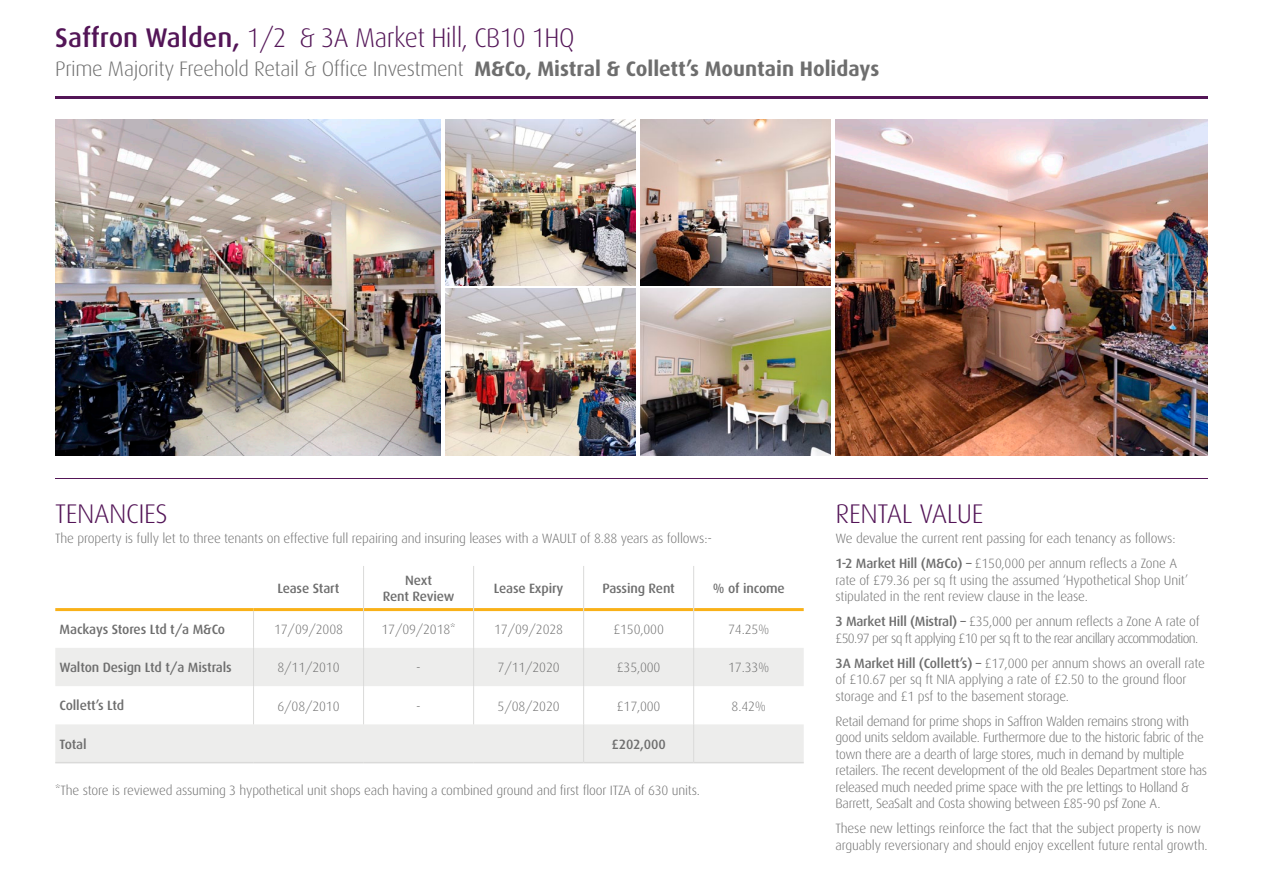
<style>
.page{position:relative;width:1263px;height:893px;background:#fff}
.page>*{position:absolute;margin:0;border:0;box-sizing:border-box;transform-origin:0 0}
.t1{font:300 27px "Dax";letter-spacing:-.015em;color:#531557;scale:.96 1}
.t2{font:300 27px "Dax";letter-spacing:-.015em;color:#531557}
.t3{font:300 21px "Dax";letter-spacing:-.02em;color:#6e6e6e}
.t4{font:300 13.5px/16.5px "Dax";letter-spacing:-.02em;color:#6e6e6e}
.t5{font:500 13.5px/16.2px "Dax";letter-spacing:-.01em;color:#6e6e6e;text-align:center}
.t6{font:300 13.5px/16.5px "Dax";letter-spacing:-.05em;color:#6e6e6e}
.s1{font-weight:500}
.s2{font-weight:700}
</style>
<div class="page">
<svg style="left:55px;top:648px;width:749px;height:114px;fill:#ededec"></svg>
<hr style="left:55px;top:608px;width:199px;height:3px;background:#f9b118">
<hr style="left:254px;top:608px;width:109px;height:3px;background:#f9b118">
<hr style="left:364px;top:608px;width:109px;height:3px;background:#f9b118">
<hr style="left:474px;top:608px;width:109px;height:3px;background:#f9b118">
<hr style="left:584px;top:608px;width:109px;height:3px;background:#f9b118">
<hr style="left:694px;top:608px;width:110px;height:3px;background:#f9b118">
<hr style="left:55px;top:762px;width:199px;height:1px;background:#dadad9">
<hr style="left:254px;top:762px;width:110px;height:1px;background:#dadad9">
<hr style="left:364px;top:762px;width:110px;height:1px;background:#dadad9">
<hr style="left:474px;top:762px;width:110px;height:1px;background:#dadad9">
<hr style="left:584px;top:762px;width:110px;height:1px;background:#dadad9">
<hr style="left:694px;top:762px;width:110px;height:1px;background:#dadad9">
<hr style="left:363px;top:566px;width:1px;height:44px;background:#dadad9">
<hr style="left:473px;top:566px;width:1px;height:44px;background:#dadad9">
<hr style="left:583px;top:566px;width:1px;height:44px;background:#dadad9">
<hr style="left:693px;top:566px;width:1px;height:44px;background:#dadad9">
<hr style="left:253px;top:611px;width:1px;height:37px;background:#dadad9">
<hr style="left:363px;top:610px;width:1px;height:38px;background:#dadad9">
<hr style="left:473px;top:610px;width:1px;height:38px;background:#dadad9">
<hr style="left:583px;top:610px;width:1px;height:38px;background:#dadad9">
<hr style="left:693px;top:610px;width:1px;height:38px;background:#dadad9">
<hr style="left:253px;top:648px;width:1px;height:38px;background:#dadad9">
<hr style="left:363px;top:648px;width:1px;height:38px;background:#dadad9">
<hr style="left:473px;top:648px;width:1px;height:38px;background:#dadad9">
<hr style="left:583px;top:648px;width:1px;height:38px;background:#dadad9">
<hr style="left:693px;top:648px;width:1px;height:38px;background:#dadad9">
<hr style="left:253px;top:686px;width:1px;height:38px;background:#dadad9">
<hr style="left:363px;top:686px;width:1px;height:38px;background:#dadad9">
<hr style="left:473px;top:686px;width:1px;height:38px;background:#dadad9">
<hr style="left:583px;top:686px;width:1px;height:38px;background:#dadad9">
<hr style="left:693px;top:686px;width:1px;height:38px;background:#dadad9">
<hr style="left:583px;top:724px;width:1px;height:38px;background:#dadad9">
<hr style="left:693px;top:724px;width:1px;height:38px;background:#dadad9">
<hr style="left:55px;top:96px;width:1153px;height:3px;background:#531557">
<hr style="left:55px;top:478px;width:1153px;height:1px;background:#531557">
<img style="left:445px;top:119px;width:191px;height:166px">
<img style="left:640px;top:119px;width:191px;height:166px">
<img style="left:55px;top:119px;width:386px;height:336px">
<img style="left:835px;top:119px;width:373px;height:337px">
<img style="left:445px;top:289px;width:191px;height:166px">
<img style="left:640px;top:289px;width:191px;height:166px">
<h1 class="t1" style="left:55px;top:23px;width:542px"><span class="s1">Saffron Walden,</span> 1/2 &amp; 3A Market Hill, CB10 1HQ</h1>
<h2 class="t3" style="left:55px;top:57px;width:826px">Prime Majority Freehold Retail &amp; Office Investment <span class="s2">M&amp;Co, Mistral &amp; Collett’s Mountain Holidays</span></h2>
<h1 class="t2" style="left:55px;top:499px;width:114px">TENANCIES</h1>
<p class="t4" style="left:55px;top:531px;width:658px">The property is fully let to three tenants on effective full repairing and insuring leases with a WAULT of 8.88 years as follows:-</p>
<p class="t5" style="left:277px;top:580px;width:63px">Lease Start</p>
<p class="t5" style="left:383px;top:572px;width:73px">Next<br>Rent Review</p>
<p class="t5" style="left:494px;top:580px;width:71px">Lease Expiry</p>
<p class="t5" style="left:602px;top:580px;width:74px">Passing Rent</p>
<p class="t5" style="left:713px;top:580px;width:73px">% of income</p>
<p class="t5" style="left:60px;top:621px;width:167px">Mackays Stores Ltd t/a M&amp;Co</p>
<p class="t4" style="left:274px;top:621px;width:70px">17/09/2008</p>
<p class="t4" style="left:382px;top:621px;width:76px">17/09/2018*</p>
<p class="t4" style="left:494px;top:621px;width:70px">17/09/2028</p>
<p class="t4" style="left:613px;top:621px;width:52px">£150,000</p>
<p class="t4" style="left:728px;top:621px;width:43px">74.25%</p>
<p class="t5" style="left:60px;top:659px;width:174px">Walton Design Ltd t/a Mistrals</p>
<p class="t4" style="left:277px;top:659px;width:64px">8/11/2010</p>
<p class="t4" style="left:416px;top:659px;width:6px">-</p>
<p class="t4" style="left:498px;top:659px;width:64px">7/11/2020</p>
<p class="t4" style="left:617px;top:659px;width:45px">£35,000</p>
<p class="t4" style="left:728px;top:659px;width:43px">17.33%</p>
<p class="t5" style="left:60px;top:698px;width:66px">Collett’s Ltd</p>
<p class="t4" style="left:277px;top:698px;width:64px">6/08/2010</p>
<p class="t4" style="left:416px;top:698px;width:6px">-</p>
<p class="t4" style="left:498px;top:698px;width:64px">5/08/2020</p>
<p class="t4" style="left:617px;top:698px;width:45px">£17,000</p>
<p class="t4" style="left:732px;top:698px;width:36px">8.42%</p>
<p class="t5" style="left:60px;top:736px;width:29px">Total</p>
<p class="t5" style="left:611px;top:736px;width:56px">£202,000</p>
<p class="t4" style="left:55px;top:782px;width:646px">*The store is reviewed assuming 3 hypothetical unit shops each having a combined ground and first floor ITZA of 630 units.</p>
<h1 class="t2" style="left:835px;top:499px;width:149px">RENTAL VALUE</h1>
<p class="t4" style="left:835px;top:526px;width:343px;line-height:25px">We devalue the current rent passing for each tenancy as follows:<br><span class="s1">1-2 Market Hill (M&amp;Co) –</span> £150,000 per annum reflects a Zone A</p>
<p class="t4" style="left:835px;top:572px;width:354px">rate of £79.36 per sq ft using the assumed ‘Hypothetical Shop Unit’ stipulated in the rent review clause in the lease.</p>
<p class="t6" style="left:835px;top:614px;width:365px"><span class="s1">3 Market Hill (Mistral) –</span> £35,000 per annum reflects a Zone A rate of £50.97 per sq ft applying £10 per sq ft to the rear ancillary accommodation.</p>
<p class="t4" style="left:835px;top:655px;width:371px"><span class="s1">3A Market Hill (Collett’s) –</span> £17,000 per annum shows an overall rate of £10.67 per sq ft NIA applying a rate of £2.50 to the ground floor storage and £1 psf to the basement storage.</p>
<p class="t4" style="left:835px;top:713px;width:373px">Retail demand for prime shops in Saffron Walden remains strong with good units seldom available. Furthermore due to the historic fabric of the town there are a dearth of large stores, much in demand by multiple retailers. The recent development of the old Beales Department store has released much needed prime space with the pre lettings to Holland &amp; Barrett, SeaSalt and Costa showing between £85-90 psf Zone A.</p>
<p class="t4" style="left:835px;top:821px;width:373px">These new lettings reinforce the fact that the subject property is now arguably reversionary and should enjoy excellent future rental growth.</p>
</div>
